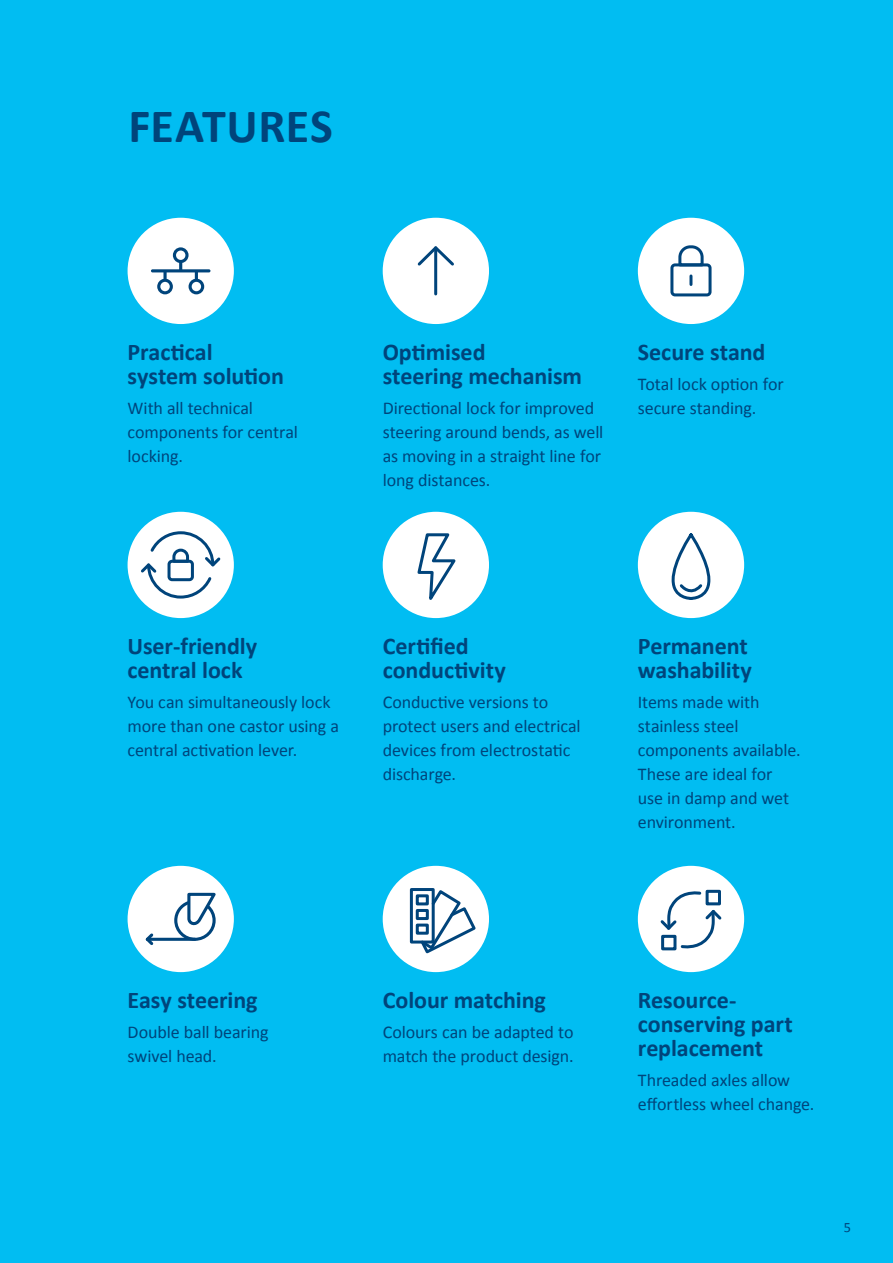
<style>
.page{position:relative;width:893px;height:1263px;background:#01bdf2}
.page>*{position:absolute;margin:0;border:0;box-sizing:border-box;transform-origin:0 0}
.t1{font:700 48px "Calibri";letter-spacing:.01em;color:#00447b}
.t2{font:700 24px/24px "Calibri";letter-spacing:-.005em;color:#00447b}
.t3{font:18px/24px "Calibri";letter-spacing:-.005em;color:#00447b}
.t4{font:14.25px "Calibri";color:#00447b}
</style>
<div class="page">
<div style="left:128px;top:218px;width:106px;height:106px;background:#fff;border-radius:50%"></div>
<svg style="left:151px;top:247px;width:59px;height:47px"></svg>
<div style="left:383px;top:218px;width:106px;height:106px;background:#fff;border-radius:50%"></div>
<hr style="left:434px;top:248px;width:3px;height:46px;background:#00447b">
<svg style="left:417px;top:246px;width:37px;height:22px"></svg>
<div style="left:638px;top:218px;width:106px;height:106px;background:#fff;border-radius:50%"></div>
<div style="left:670px;top:263px;width:41px;height:33px;border:3px solid #00447b;border-radius:3px"></div>
<svg style="left:677px;top:245px;width:28px;height:22px"></svg>
<svg style="left:689px;top:276px;width:3px;height:8px"></svg>
<div style="left:128px;top:512px;width:106px;height:106px;background:#fff;border-radius:50%"></div>
<svg style="left:138px;top:530px;width:85px;height:70px"></svg>
<div style="left:383px;top:512px;width:106px;height:106px;background:#fff;border-radius:50%"></div>
<svg style="left:417px;top:533px;width:39px;height:67px"></svg>
<div style="left:638px;top:512px;width:106px;height:106px;background:#fff;border-radius:50%"></div>
<svg style="left:671px;top:533px;width:40px;height:67px"></svg>
<div style="left:128px;top:866px;width:106px;height:106px;background:#fff;border-radius:50%"></div>
<svg style="left:173px;top:892px;width:43px;height:49px"></svg>
<hr style="left:147px;top:938px;width:48px;height:3px;background:#00447b">
<svg style="left:145px;top:933px;width:11px;height:12px"></svg>
<div style="left:383px;top:866px;width:106px;height:106px;background:#fff;border-radius:50%"></div>
<div style="left:410px;top:888px;width:25px;height:55px;border:3px solid #00447b"></div>
<svg style="left:418px;top:888px;width:60px;height:68px"></svg>
<div style="left:416px;top:894px;width:13px;height:11px;border:3px solid #00447b"></div>
<div style="left:416px;top:909px;width:13px;height:11px;border:3px solid #00447b"></div>
<div style="left:416px;top:923px;width:13px;height:12px;border:3px solid #00447b"></div>
<div style="left:638px;top:866px;width:106px;height:106px;background:#fff;border-radius:50%"></div>
<svg style="left:660px;top:890px;width:62px;height:59px"></svg>
<div style="left:661px;top:935px;width:15px;height:15px;border:3px solid #00447b"></div>
<h1 class="t1" style="left:128px;top:96px;width:206px">FEATURES</h1>
<h2 class="t2" style="left:128px;top:340px;width:158px">Practical system solution</h2>
<p class="t3" style="left:128px;top:396px;width:172px">With all technical components for central locking.</p>
<h2 class="t2" style="left:383px;top:340px;width:201px">Optimised<br>steering mechanism</h2>
<p class="t3" style="left:383px;top:396px;width:222px">Directional lock for improved steering around bends, as well as moving in a straight line for long distances.</p>
<h2 class="t2" style="left:638px;top:340px;width:129px">Secure stand</h2>
<p class="t3" style="left:638px;top:372px;width:147px">Total lock option for secure standing.</p>
<h2 class="t2" style="left:128px;top:634px;width:131px">User-friendly central lock</h2>
<p class="t3" style="left:128px;top:690px;width:213px">You can simultaneously lock more than one castor using a central activation lever.</p>
<h2 class="t2" style="left:383px;top:634px;width:125px">Certified conductivity</h2>
<p class="t3" style="left:383px;top:690px;width:199px">Conductive versions to protect users and electrical devices from electrostatic discharge.</p>
<h2 class="t2" style="left:638px;top:634px;width:115px">Permanent washability</h2>
<p class="t3" style="left:638px;top:690px;width:164px">Items made with stainless steel components available.<br>These are ideal for use in damp and wet environment.</p>
<h2 class="t2" style="left:128px;top:988px;width:132px">Easy steering</h2>
<p class="t3" style="left:128px;top:1020px;width:143px">Double ball bearing swivel head.</p>
<h2 class="t2" style="left:383px;top:988px;width:165px">Colour matching</h2>
<p class="t3" style="left:383px;top:1020px;width:193px">Colours can be adapted to match the product design.</p>
<h2 class="t2" style="left:638px;top:988px;width:157px">Resource&shy;conserving part replacement</h2>
<p class="t3" style="left:638px;top:1068px;width:178px">Threaded axles allow effortless wheel change.</p>
<p class="t4" style="left:844px;top:1218px;width:9px">5</p>
</div>
